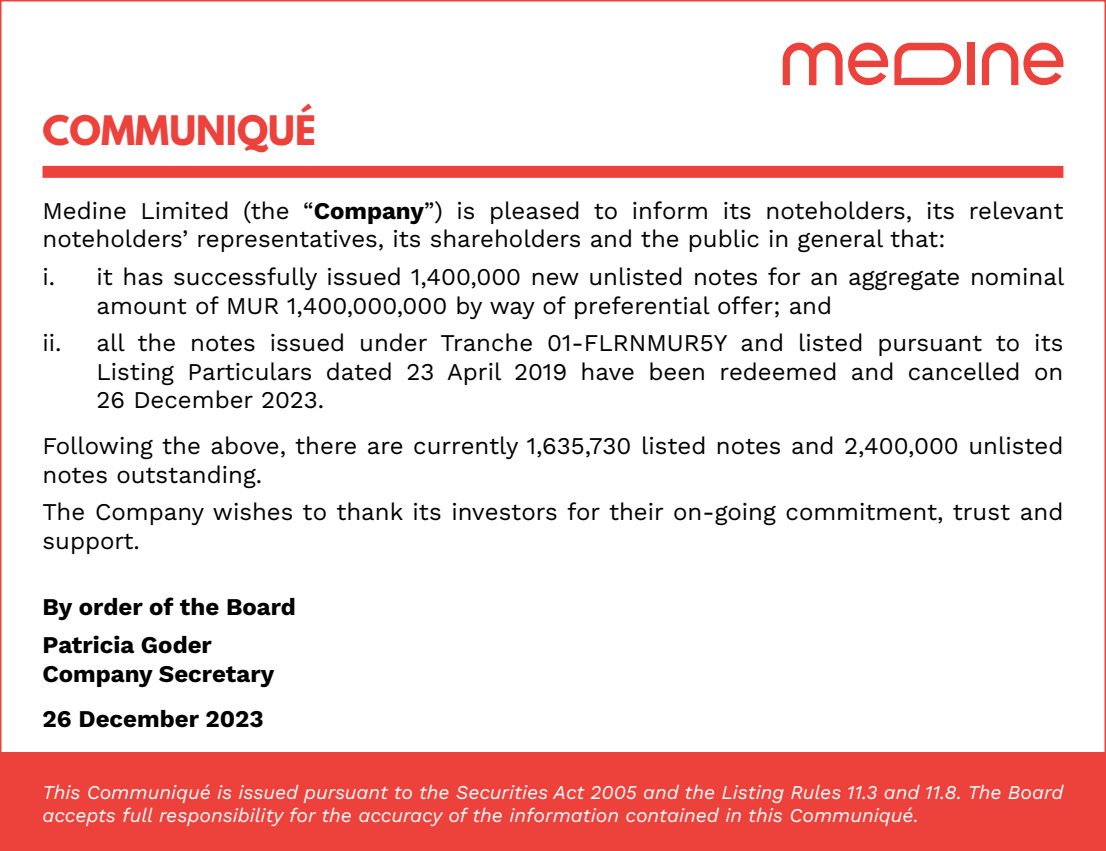
<style>
.page{position:relative;width:1106px;height:851px;background:#fff}
.page>*{position:absolute;margin:0;border:0;box-sizing:border-box;transform-origin:0 0}
.t1{font:700 36px "League Spartan";color:#ed423b}
.t2{font:24px/28.8px "Work Sans";color:#000}
.t3{font:700 24px/37.2px "Work Sans";color:#000}
.t4{font:italic 19.5px/23.4px "Work Sans";color:#fff}
.s1{font-weight:700}
</style>
<div class="page">
<div style="left:43px;top:166px;width:1020px;height:12px;background:#ed423b"></div>
<div style="left:967px;top:43px;width:7px;height:42px;background:#ed423b"></div>
<svg style="left:782px;top:43px;width:60px;height:42px"></svg>
<svg style="left:848px;top:43px;width:40px;height:42px"></svg>
<svg style="left:981px;top:43px;width:82px;height:42px"></svg>
<svg style="left:894px;top:43px;width:67px;height:42px"></svg>
<div style="left:0;top:752px;width:1106px;height:98px;background:#ed423b"></div>
<h1 class="t1" style="left:43px;top:102px;width:275px">COMMUNIQUÉ</h1>
<p class="t2" style="left:43px;top:195px;width:1022px">Medine Limited (the “<span class="s1">Company</span>”) is pleased to inform its noteholders, its relevant noteholders’ representatives, its shareholders and the public in general that:</p>
<p class="t2" style="left:97px;top:261px;width:969px;text-indent:-54px">i. it has successfully issued 1,400,000 new unlisted notes for an aggregate nominal amount of MUR 1,400,000,000 by way of preferential offer; and</p>
<p class="t2" style="left:97px;top:327px;width:968px;text-align:justify;text-indent:-54px">ii. all the notes issued under Tranche 01-FLRNMUR5Y and listed pursuant to its Listing Particulars dated 23 April 2019 have been redeemed and cancelled on 26 December 2023.</p>
<p class="t2" style="left:43px;top:430px;width:1022px">Following the above, there are currently 1,635,730 listed notes and 2,400,000 unlisted notes outstanding.</p>
<p class="t2" style="left:43px;top:497px;width:1022px">The Company wishes to thank its investors for their on-going commitment, trust and support.</p>
<p class="t3" style="left:43px;top:587px;width:255px">By order of the Board<br>Patricia Goder</p>
<p class="t3" style="left:43px;top:649px;width:233px;line-height:45.9px">Company Secretary<br>26 December 2023</p>
<p class="t4" style="left:43px;top:779px;width:1022px">This Communiqué is issued pursuant to the Securities Act 2005 and the Listing Rules 11.3 and 11.8. The Board accepts full responsibility for the accuracy of the information contained in this Communiqué.</p>
</div>
